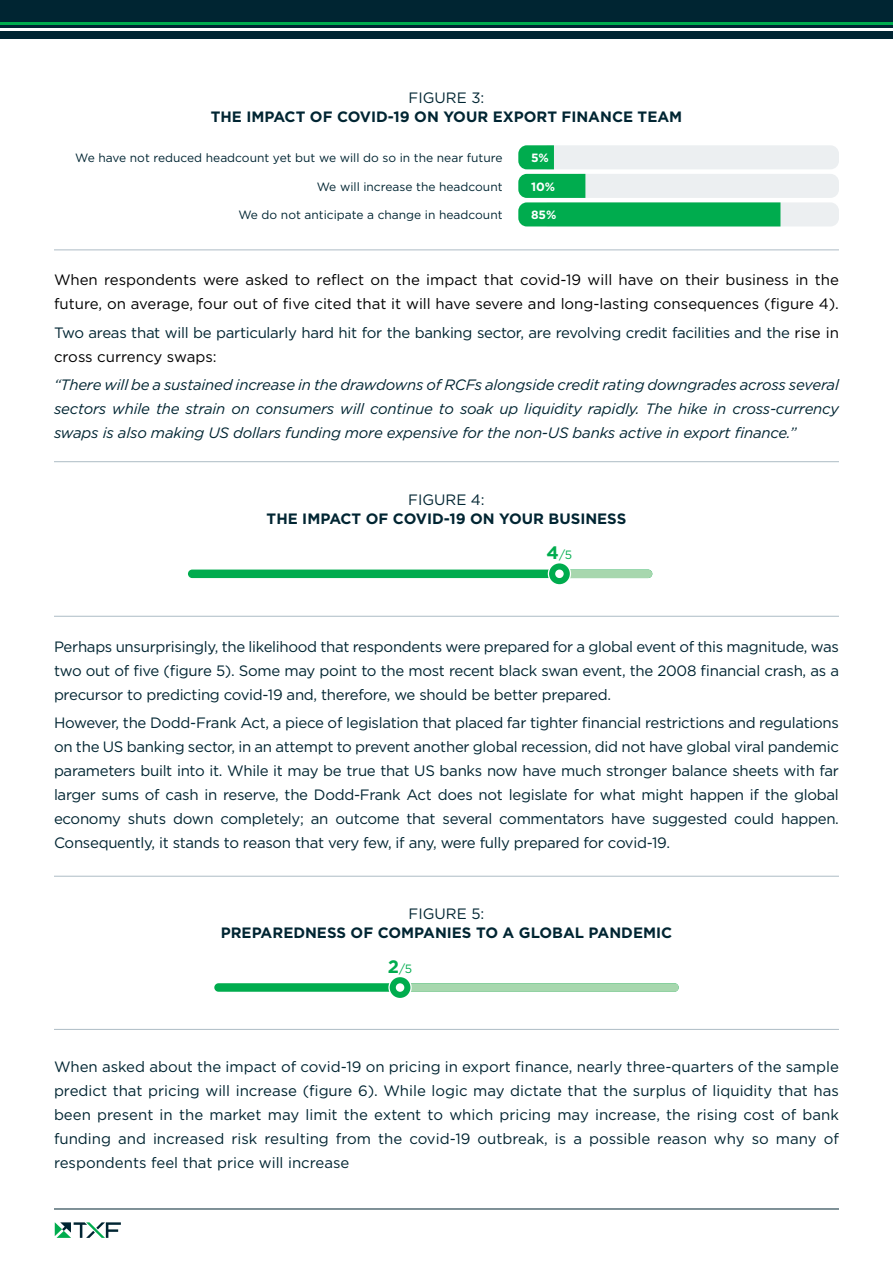
<style>
.page{position:relative;width:893px;height:1263px;background:#fff}
.page>*{position:absolute;margin:0;border:0;box-sizing:border-box;transform-origin:0 0}
.t1{font:15px/24px "Gotham";letter-spacing:-.02em;color:#002532;text-align:justify}
.t2{font:italic 15px/24px "Gotham";letter-spacing:-.015em;color:#002532;text-align:justify}
.t3{font:15px/24px "Gotham";color:#000}
.t4{font:700 15px "Gotham";color:#002532}
.t5{font:12px "Gotham";color:#002532}
.t6{font:700 12px "Gotham";color:#fff}
.t7{font:12px "Gotham";color:#00ac4e}
.s1{color:#000}
.s2{font-weight:700;font-size:18px}
</style>
<div class="page">
<hr style="left:54px;top:1208px;width:785px;height:1px;background:#002532">
<svg style="left:55px;top:1222px;width:66px;height:16px"></svg>
<div style="left:0;top:0;width:893px;height:39px;background:#002532"></div>
<hr style="left:0;top:28px;width:893px;height:2px;background:#fff">
<hr style="left:0;top:22px;width:893px;height:2px;background:#00ac4e">
<svg style="left:518px;top:145px;width:321px;height:81px;background:#a0dabc"></svg>
<div style="left:188px;top:569px;width:464px;height:9px;background:#00ac4e;border-radius:4px"></div>
<svg style="left:570px;top:569px;width:82px;height:9px"></svg>
<svg style="left:548px;top:562px;width:23px;height:23px"></svg>
<div style="left:549px;top:563px;width:21px;height:21px;background:#00ac4e;border-radius:50%"></div>
<div style="left:555px;top:569px;width:9px;height:9px;background:#fff;border-radius:50%"></div>
<div style="left:214px;top:983px;width:465px;height:9px;background:#00ac4e;border-radius:4px"></div>
<svg style="left:411px;top:983px;width:268px;height:9px;background:#a1d5ab"></svg>
<svg style="left:388px;top:976px;width:24px;height:23px"></svg>
<div style="left:390px;top:977px;width:20px;height:21px;background:#00ac4e;border-radius:50%"></div>
<div style="left:396px;top:983px;width:8px;height:9px;background:#fff;border-radius:50%"></div>
<hr style="left:54px;top:250px;width:785px;height:1px;background:#adbcc5">
<hr style="left:54px;top:461px;width:785px;height:1px;background:#adbcc5">
<hr style="left:54px;top:616px;width:785px;height:1px;background:#adbcc5">
<hr style="left:54px;top:876px;width:785px;height:1px;background:#adbcc5">
<hr style="left:54px;top:1029px;width:785px;height:1px;background:#adbcc5">
<p class="t1" style="left:409px;top:85px;width:77px">FIGURE 3:</p>
<p class="t4" style="left:211px;top:107px;width:473px">THE IMPACT OF COVID-19 ON YOUR EXPORT FINANCE TEAM</p>
<p class="t5" style="left:75px;top:150px;width:429px">We have not reduced headcount yet but we will do so in the near future</p>
<p class="t5" style="left:317px;top:179px;width:187px">We will increase the headcount</p>
<p class="t5" style="left:238px;top:207px;width:266px">We do not anticipate a change in headcount</p>
<p class="t6" style="left:531px;top:150px;width:19px">5%</p>
<p class="t6" style="left:531px;top:178px;width:26px">10%</p>
<p class="t6" style="left:531px;top:207px;width:27px">85%</p>
<p class="t3" style="left:54px;top:268px;width:786px">When respondents were asked to reflect on the impact that covid-19 will have on their business in the future, on average, four out of five cited that it will have severe and long-lasting consequences (figure 4).</p>
<p class="t1" style="left:54px;top:320px;width:786px">Two areas that will be particularly hard hit for the banking sector, are revolving credit facilities and the <span class="s1">rise in cross currency swaps:</span></p>
<p class="t2" style="left:54px;top:373px;width:786px">“There will be a sustained increase in the drawdowns of RCFs alongside credit rating downgrades across several sectors while the strain on consumers will continue to soak up liquidity rapidly. The hike in cross-currency swaps is also making US dollars funding more expensive for the non-US banks active in export finance.”</p>
<p class="t1" style="left:408px;top:487px;width:78px">FIGURE 4:</p>
<p class="t4" style="left:267px;top:509px;width:361px">THE IMPACT OF COVID-19 ON YOUR BUSINESS</p>
<p class="t7" style="left:547px;top:547px;width:27px"><span class="s2">4</span>/5</p>
<p class="t1" style="left:54px;top:634px;width:786px">Perhaps unsurprisingly, the likelihood that respondents were prepared for a global event of this magnitude, was two out of five (figure 5). Some may point to the most recent black swan event, the 2008 financial crash, as a precursor to predicting covid-19 and, therefore, we should be better prepared.</p>
<p class="t1" style="left:54px;top:710px;width:787px">However, the Dodd-Frank Act, a piece of legislation that placed far tighter financial restrictions and regulations on the US banking sector, in an attempt to prevent another global recession, did not have global viral pandemic parameters built into it. While it may be true that US banks now have much stronger balance sheets with far larger sums of cash in reserve, the Dodd-Frank Act does not legislate for what might happen if the global economy shuts down completely; an outcome that several commentators have suggested could happen.<br>Consequently, it stands to reason that very few, if any, were fully prepared for covid-19.</p>
<p class="t1" style="left:409px;top:901px;width:77px">FIGURE 5:</p>
<p class="t4" style="left:221px;top:923px;width:453px">PREPAREDNESS OF COMPANIES TO A GLOBAL PANDEMIC</p>
<p class="t7" style="left:388px;top:961px;width:26px"><span class="s2">2</span>/5</p>
<p class="t1" style="left:54px;top:1054px;width:786px">When asked about the impact of covid-19 on pricing in export finance, nearly three-quarters of the sample predict that pricing will increase (figure 6). While logic may dictate that the surplus of liquidity that has been present in the market may limit the extent to which pricing may increase, the rising cost of bank funding and increased risk resulting from the covid-19 outbreak, is a possible reason why so many of respondents feel that price will increase</p>
</div>
